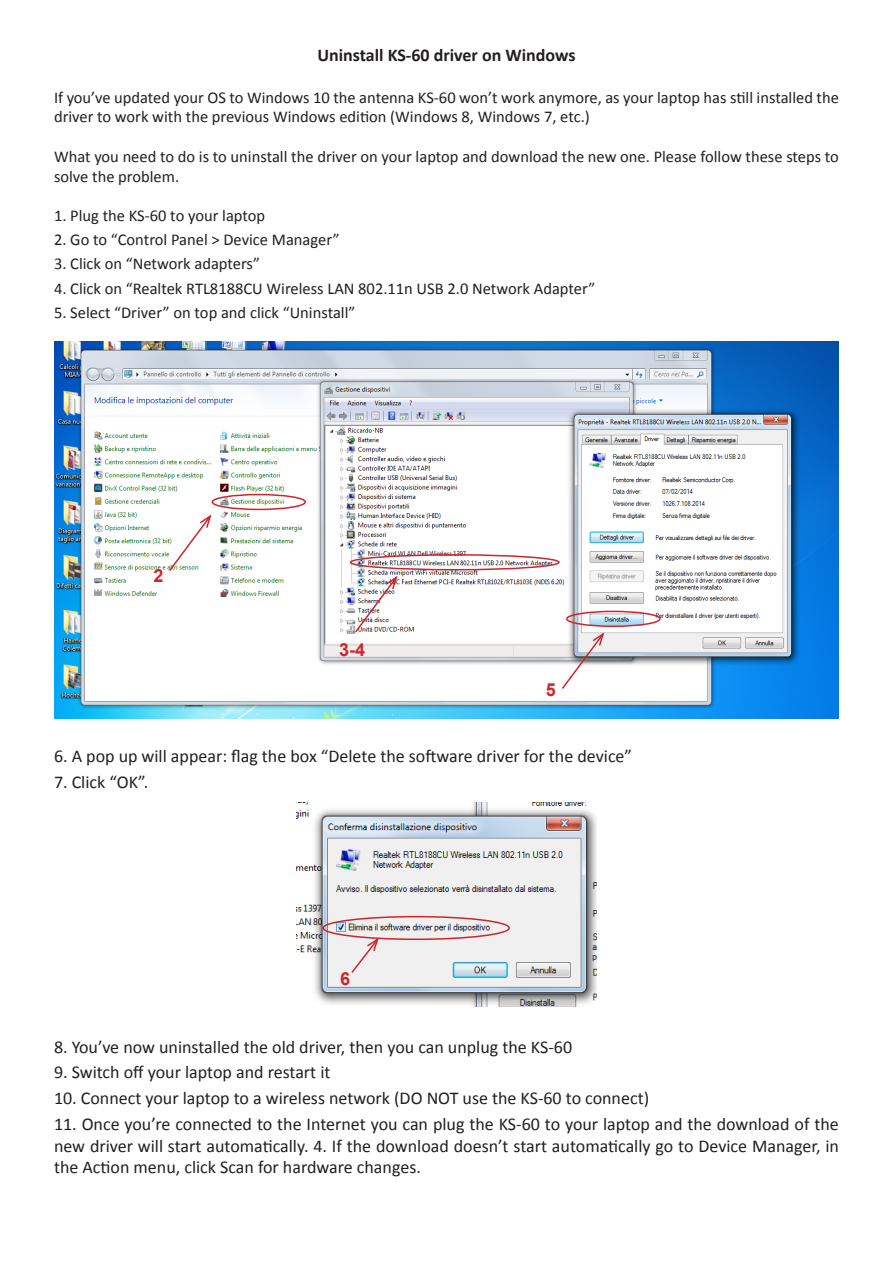
<style>
.page{position:relative;width:893px;height:1263px;background:#fff}
.page>*{position:absolute;margin:0;border:0;box-sizing:border-box;transform-origin:0 0}
.t1{font:18px/21.6px "Calibri";color:#231f20;text-align:justify}
.t2{font:700 18px "Calibri";color:#231f20}
.t3{font:700 18px "Arial";color:#d1232a}
.t4{font:16.5px/19.8px "Calibri";color:#231f20}
</style>
<div class="page">
<img style="left:54px;top:341px;width:785px;height:377px">
<div style="left:211px;top:494px;width:95px;height:16px;border:2px solid #d1232a;border-radius:50%"></div>
<div style="left:350px;top:554px;width:210px;height:16px;border:2px solid #d1232a;border-radius:50%"></div>
<div style="left:566px;top:611px;width:95px;height:16px;border:2px solid #d1232a;border-radius:50%"></div>
<svg style="left:168px;top:513px;width:45px;height:60px"></svg>
<img style="left:354px;top:574px;width:45px;height:60px">
<svg style="left:560px;top:631px;width:46px;height:60px"></svg>
<img style="left:296px;top:802px;width:301px;height:204px">
<div style="left:322px;top:916px;width:188px;height:24px;border:2px solid #d1232a;border-radius:50%"></div>
<svg style="left:350px;top:936px;width:30px;height:38px"></svg>
<p class="t2" style="left:317px;top:44px;width:260px">Uninstall KS-60 driver on Windows</p>
<p class="t4" style="left:54px;top:87px;width:786px">If you’ve updated your OS to Windows 10 the antenna KS-60 won’t work anymore, as your laptop has still installed the driver to work with the previous Windows edition (Windows 8, Windows 7, etc.)</p>
<p class="t4" style="left:54px;top:147px;width:786px">What you need to do is to uninstall the driver on your laptop and download the new one. Please follow these steps to solve the problem.</p>
<p class="t4" style="left:54px;top:206px;width:213px">1. Plug the KS-60 to your laptop</p>
<p class="t4" style="left:54px;top:230px;width:287px">2. Go to “Control Panel &gt; Device Manager”</p>
<p class="t4" style="left:54px;top:254px;width:207px">3. Click on “Network adapters”</p>
<p class="t4" style="left:54px;top:278px;width:543px">4. Click on “Realtek RTL8188CU Wireless LAN 802.11n USB 2.0 Network Adapter”</p>
<p class="t4" style="left:54px;top:302px;width:303px">5. Select “Driver” on top and click “Uninstall”</p>
<p class="t3" style="left:154px;top:564px;width:12px">2</p>
<p class="t3" style="left:339px;top:638px;width:28px">3-4</p>
<p class="t3" style="left:546px;top:678px;width:12px">5</p>
<p class="t1" style="left:54px;top:745px;width:580px">6. A pop up will appear: flag the box “Delete the software driver for the device”</p>
<p class="t1" style="left:54px;top:771px;width:96px">7. Click “OK”.</p>
<p class="t3" style="left:340px;top:966px;width:12px">6</p>
<p class="t1" style="left:54px;top:1036px;width:520px">8. You’ve now uninstalled the old driver, then you can unplug the KS-60</p>
<p class="t1" style="left:54px;top:1062px;width:278px">9. Switch off your laptop and restart it</p>
<p class="t1" style="left:54px;top:1087px;width:597px">10. Connect your laptop to a wireless network (DO NOT use the KS-60 to connect)</p>
<p class="t1" style="left:54px;top:1113px;width:786px">11. Once you’re connected to the Internet you can plug the KS-60 to your laptop and the download of the new driver will start automatically. 4. If the download doesn’t start automatically go to Device Manager, in the Action menu, click Scan for hardware changes.</p>
</div>
